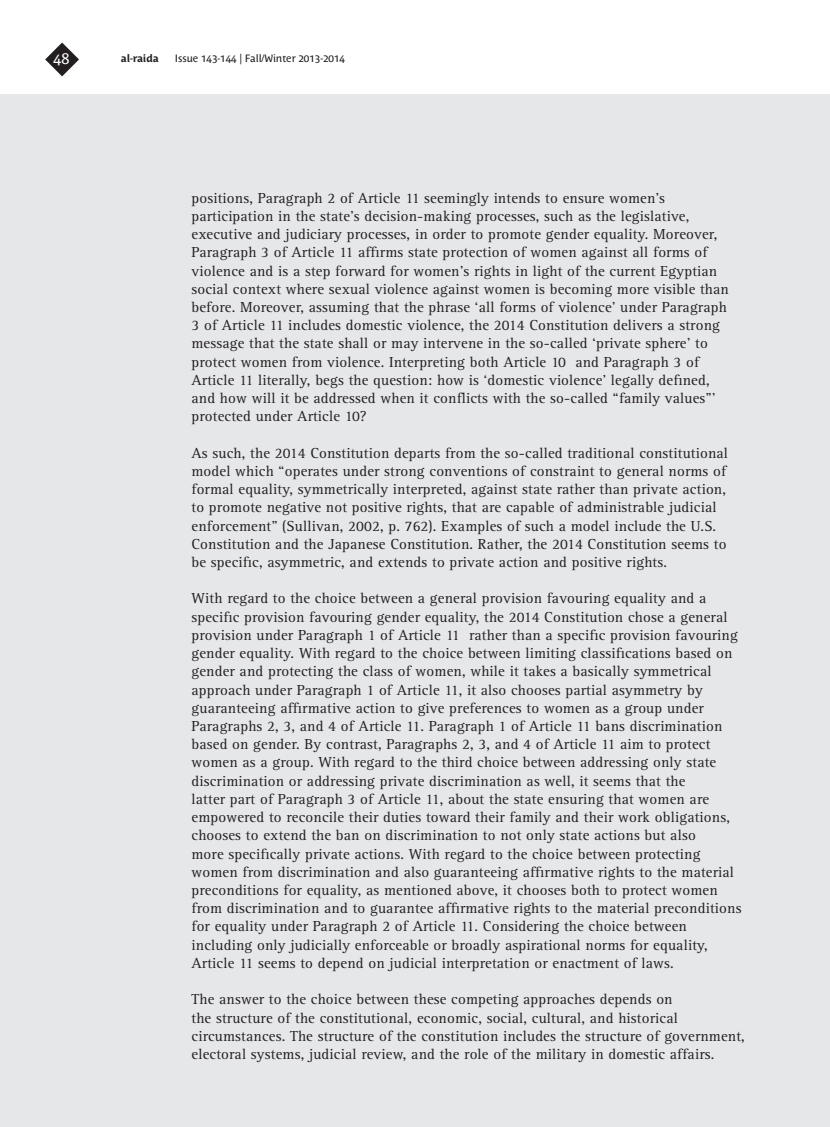
<style>
.page{position:relative;width:830px;height:1127px;background:#fff}
.page>*{position:absolute;margin:0;border:0;box-sizing:border-box;transform-origin:0 0}
.Endnote_Text{font:15px/18.1px "Rotis Serif";letter-spacing:.01em;color:#231f20}
.t1{font:15px "Costa Ptf";color:#fff}
.t2{font:10.5px "Costa Ptf";color:#231f20}
.t3{font:700 10.5px "Costa Ptf";color:#231f20}
</style>
<div class="page">
<div style="left:0;top:95px;width:829px;height:1032px;background:#e6e7e9"></div>
<svg style="left:45px;top:43px;width:34px;height:33px"></svg>
<p class="t1" style="left:54px;top:50px;width:17px">48</p>
<p class="t3" style="left:121px;top:52px;width:40px">al-raida</p>
<p class="t2" style="left:175px;top:52px;width:172px">Issue 143-144 | Fall/Winter 2013-2014</p>
<p class="Endnote_Text" style="left:191px;top:189px;width:538px">positions, Paragraph 2 of Article 11 seemingly intends to ensure women’s participation in the state’s decision-making processes, such as the legislative, executive and judiciary processes, in order to promote gender equality. Moreover, Paragraph 3 of Article 11 affirms state protection of women against all forms of violence and is a step forward for women’s rights in light of the current Egyptian social context where sexual violence against women is becoming more visible than before. Moreover, assuming that the phrase ‘all forms of violence’ under Paragraph 3 of Article 11 includes domestic violence, the 2014 Constitution delivers a strong message that the state shall or may intervene in the so-called ‘private sphere’ to protect women from violence. Interpreting both Article 10 and Paragraph 3 of Article 11 literally, begs the question: how is ‘domestic violence’ legally defined, and how will it be addressed when it conflicts with the so-called “family values”’ protected under Article 10?</p>
<p class="Endnote_Text" style="left:191px;top:444px;width:538px">As such, the 2014 Constitution departs from the so-called traditional constitutional model which “operates under strong conventions of constraint to general norms of formal equality, symmetrically interpreted, against state rather than private action, to promote negative not positive rights, that are capable of administrable judicial enforcement” (Sullivan, 2002, p. 762). Examples of such a model include the U.S.<br>Constitution and the Japanese Constitution. Rather, the 2014 Constitution seems to be specific, asymmetric, and extends to private action and positive rights.</p>
<p class="Endnote_Text" style="left:191px;top:590px;width:551px">With regard to the choice between a general provision favouring equality and a specific provision favouring gender equality, the 2014 Constitution chose a general provision under Paragraph 1 of Article 11 rather than a specific provision favouring gender equality. With regard to the choice between limiting classifications based on gender and protecting the class of women, while it takes a basically symmetrical approach under Paragraph 1 of Article 11, it also chooses partial asymmetry by guaranteeing affirmative action to give preferences to women as a group under Paragraphs 2, 3, and 4 of Article 11. Paragraph 1 of Article 11 bans discrimination based on gender. By contrast, Paragraphs 2, 3, and 4 of Article 11 aim to protect women as a group. With regard to the third choice between addressing only state discrimination or addressing private discrimination as well, it seems that the<br>latter part of Paragraph 3 of Article 11, about the state ensuring that women are empowered to reconcile their duties toward their family and their work obligations, chooses to extend the ban on discrimination to not only state actions but also<br>more specifically private actions. With regard to the choice between protecting women from discrimination and also guaranteeing affirmative rights to the material preconditions for equality, as mentioned above, it chooses both to protect women from discrimination and to guarantee affirmative rights to the material preconditions for equality under Paragraph 2 of Article 11. Considering the choice between including only judicially enforceable or broadly aspirational norms for equality, Article 11 seems to depend on judicial interpretation or enactment of laws.</p>
<p class="Endnote_Text" style="left:191px;top:990px;width:554px">The answer to the choice between these competing approaches depends on<br>the structure of the constitutional, economic, social, cultural, and historical circumstances. The structure of the constitution includes the structure of government, electoral systems, judicial review, and the role of the military in domestic affairs.</p>
</div>
